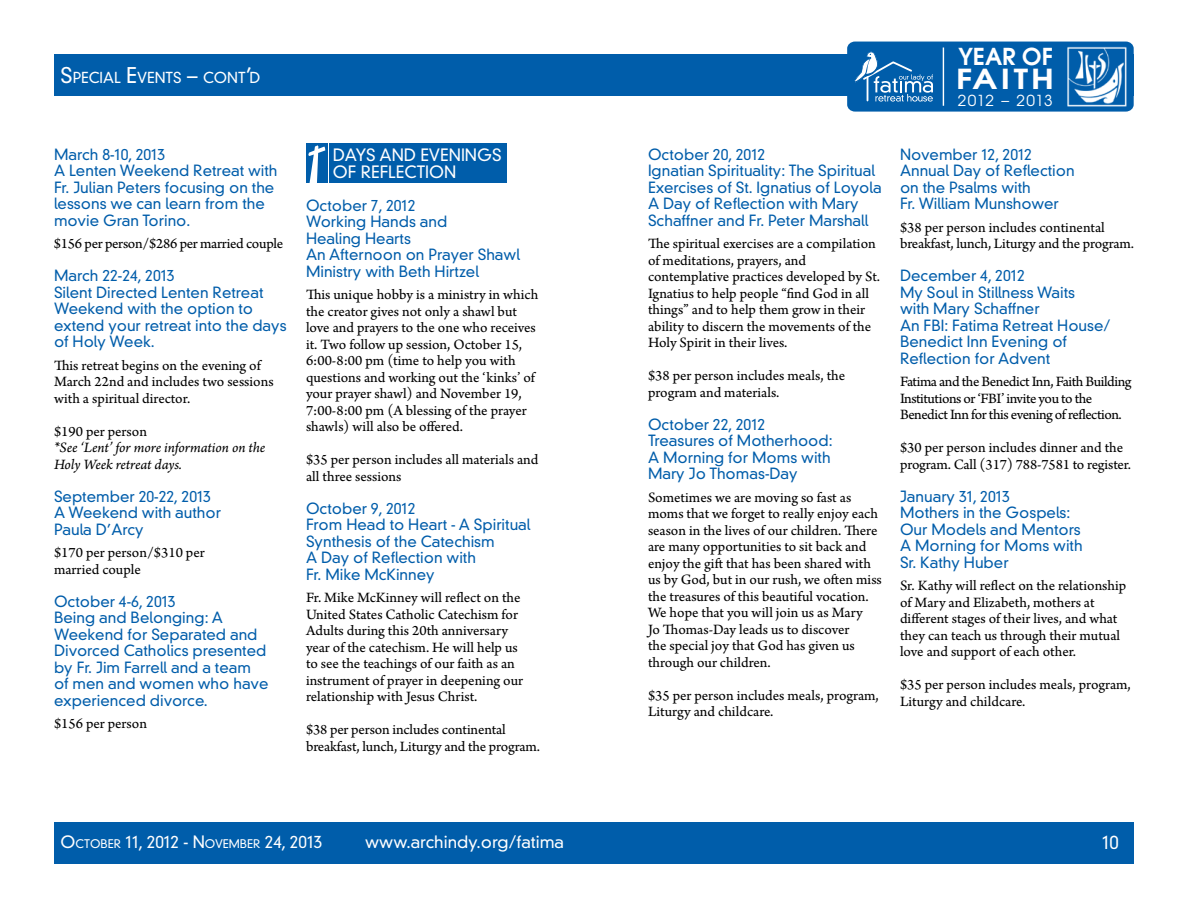
<style>
.page{position:relative;width:1188px;height:918px;background:#fff}
.page>*{position:absolute;margin:0;border:0;box-sizing:border-box;transform-origin:0 0}
.t1{font:600 27.45px "Avant Garde";letter-spacing:.1em;color:#fff;scale:1.23 1}
.t2{font:600 23.25px "Avant Garde";color:#fff}
.t3{font:300 18px "DIN Neuzeit Grotesk Std";color:#fff}
.t4{font:300 16.5px/16.5px "DIN Neuzeit Grotesk Std";color:#fff}
.t5{font:300 16.5px "DIN Neuzeit Grotesk Std";color:#fff}
.t6{font:15.15px "Avant Garde";letter-spacing:.025em;color:#fff}
.t7{font:15px/16.5px "Arno Pro Sm Text";letter-spacing:-.005em;color:#000}
.t8{font:300 15px/16.5px "DIN Neuzeit Grotesk Std";color:#005daa}
.t9{font:15px/16.5px "Arno Pro Sm Text";letter-spacing:-.03em;color:#000}
.t10{font:15px/16.5px "Arno Pro Italic Sm Text";letter-spacing:-.005em;color:#000}
.t11{font:300 14.7px "DIN Neuzeit Grotesk Std";color:#fff}
.s1{font-size:21px}
.s2{font-size:11.55px}
</style>
<div class="page">
<div style="left:54px;top:54px;width:1080px;height:42px;background:#005daa"></div>
<div style="left:847px;top:42px;width:287px;height:70px;background:#005daa;border-radius:7px"></div>
<svg style="left:854px;top:51px;width:79px;height:51px"></svg>
<img style="left:1067px;top:46px;width:60px;height:61px">
<hr style="left:943px;top:48px;width:1px;height:58px;background:#fff">
<div style="left:54px;top:822px;width:1080px;height:42px;background:#005daa"></div>
<div style="left:329px;top:144px;width:178px;height:39px;background:#005daa"></div>
<div style="left:306px;top:144px;width:22px;height:39px;background:#005daa"></div>
<svg style="left:308px;top:145px;width:17px;height:38px"></svg>
<p class="t11" style="left:61px;top:69px;width:201px"><span class="s1">S</span>PECIAL <span class="s1">E</span>VENTS <span class="s1">–</span> CONT<span class="s1">’</span>D</p>
<p class="t8" style="left:54px;top:146px;width:225px">March 8-10, 2013<br>A Lenten Weekend Retreat with<br>Fr. Julian Peters focusing on the lessons we can learn from the movie Gran Torino.</p>
<p class="t7" style="left:54px;top:236px;width:231px">$156 per person/$286 per married couple</p>
<p class="t8" style="left:54px;top:268px;width:234px">March 22-24, 2013<br>Silent Directed Lenten Retreat<br>Weekend with the option to extend your retreat into the days of Holy Week.</p>
<p class="t7" style="left:54px;top:358px;width:221px">This retreat begins on the evening of<br>March 22nd and includes two sessions with a spiritual director.</p>
<p class="t7" style="left:54px;top:424px;width:95px">$190 per person</p>
<p class="t10" style="left:54px;top:440px;width:213px">*See ‘Lent’ for more information on the<br>Holy Week retreat days.</p>
<p class="t8" style="left:54px;top:488px;width:169px">September 20-22, 2013<br>A Weekend with author<br>Paula D’Arcy</p>
<p class="t7" style="left:54px;top:545px;width:152px">$170 per person/$310 per married couple</p>
<p class="t8" style="left:54px;top:593px;width:216px">October 4-6, 2013<br>Being and Belonging: A<br>Weekend for Separated and<br>Divorced Catholics presented by Fr. Jim Farrell and a team of men and women who have experienced divorce.</p>
<p class="t7" style="left:54px;top:716px;width:95px">$156 per person</p>
<p class="t4" style="left:333px;top:147px;width:170px;text-indent:-27px">Days and Evenings of Reflection</p>
<p class="t8" style="left:306px;top:197px;width:215px">October 7, 2012<br>Working Hands and<br>Healing Hearts<br>An Afternoon on Prayer Shawl<br>Ministry with Beth Hirtzel</p>
<p class="t7" style="left:306px;top:287px;width:234px">This unique hobby is a ministry in which the creator gives not only a shawl but love and prayers to the one who receives it. Two follow up session, October 15, 6:00-8:00 pm (time to help you with questions and working out the ‘kinks’ of your prayer shawl) and November 19, 7:00-8:00 pm (A blessing of the prayer shawls) will also be offered.</p>
<p class="t7" style="left:306px;top:452px;width:234px">$35 per person includes all materials and all three sessions</p>
<p class="t8" style="left:306px;top:500px;width:226px">October 9, 2012<br>From Head to Heart - A Spiritual<br>Synthesis of the Catechism<br>A Day of Reflection with<br>Fr. Mike McKinney</p>
<p class="t7" style="left:306px;top:590px;width:219px">Fr. Mike McKinney will reflect on the United States Catholic Catechism for Adults during this 20th anniversary year of the catechism. He will help us to see the teachings of our faith as an instrument of prayer in deepening our relationship with Jesus Christ.</p>
<p class="t7" style="left:306px;top:722px;width:235px">$38 per person includes continental breakfast, lunch, Liturgy and the program.</p>
<p class="t8" style="left:648px;top:146px;width:235px">October 20, 2012<br>Ignatian Spirituality: The Spiritual<br>Exercises of St. Ignatius of Loyola<br>A Day of Reflection with Mary<br>Schaffner and Fr. Peter Marshall</p>
<p class="t7" style="left:648px;top:236px;width:234px">The spiritual exercises are a compilation of meditations, prayers, and contemplative practices developed by St.<br>Ignatius to help people “find God in all things” and to help them grow in their ability to discern the movements of the Holy Spirit in their lives.</p>
<p class="t7" style="left:648px;top:368px;width:199px">$38 per person includes meals, the program and materials.</p>
<p class="t8" style="left:648px;top:416px;width:186px">October 22, 2012<br>Treasures of Motherhood:<br>A Morning for Moms with<br>Mary Jo Thomas-Day</p>
<p class="t7" style="left:648px;top:490px;width:235px">Sometimes we are moving so fast as moms that we forget to really enjoy each season in the lives of our children. There are many opportunities to sit back and enjoy the gift that has been shared with us by God, but in our rush, we often miss the treasures of this beautiful vocation.<br>We hope that you will join us as Mary<br>Jo Thomas-Day leads us to discover<br>the special joy that God has given us through our children.</p>
<p class="t7" style="left:648px;top:688px;width:232px">$35 per person includes meals, program,<br>Liturgy and childcare.</p>
<h2 class="t2" style="left:958px;top:41px;width:96px">YEAR OF</h2>
<h1 class="t1" style="left:956px;top:61px;width:81px">FAITH</h1>
<p class="t6" style="left:958px;top:91px;width:96px">2012 – 2013</p>
<p class="t8" style="left:900px;top:146px;width:176px">November 12, 2012<br>Annual Day of Reflection on the Psalms with<br>Fr. William Munshower</p>
<p class="t7" style="left:900px;top:220px;width:235px">$38 per person includes continental breakfast, lunch, Liturgy and the program.</p>
<p class="t8" style="left:900px;top:268px;width:212px">December 4, 2012<br>My Soul in Stillness Waits<br>with Mary Schaffner<br>An FBI : Fatima Retreat House/<br>Benedict Inn Evening of<br>Reflection for Advent</p>
<p class="t9" style="left:900px;top:374px;width:233px">Fatima and the Benedict Inn, Faith Building<br>Institutions or ‘FBI’ invite you to the<br>Benedict Inn for this evening of reflection.</p>
<p class="t7" style="left:900px;top:440px;width:233px">$30 per person includes dinner and the program. Call (317) 788-7581 to register.</p>
<p class="t8" style="left:900px;top:488px;width:184px">January 31, 2013<br>Mothers in the Gospels:<br>Our Models and Mentors<br>A Morning for Moms with<br>Sr. Kathy Huber</p>
<p class="t7" style="left:900px;top:578px;width:228px">Sr. Kathy will reflect on the relationship of Mary and Elizabeth, mothers at different stages of their lives, and what they can teach us through their mutual love and support of each other.</p>
<p class="t7" style="left:900px;top:677px;width:232px">$35 per person includes meals, program,<br>Liturgy and childcare.</p>
<p class="t5" style="left:61px;top:832px;width:263px">O<span class="s2">CTOBER</span> 11, 2012 - N<span class="s2">OVEMBER</span> 24, 2013</p>
<p class="t4" style="left:365px;top:833px;width:200px">www.archindy.org/fatima</p>
<p class="t3" style="left:1102px;top:831px;width:18px">10</p>
</div>
